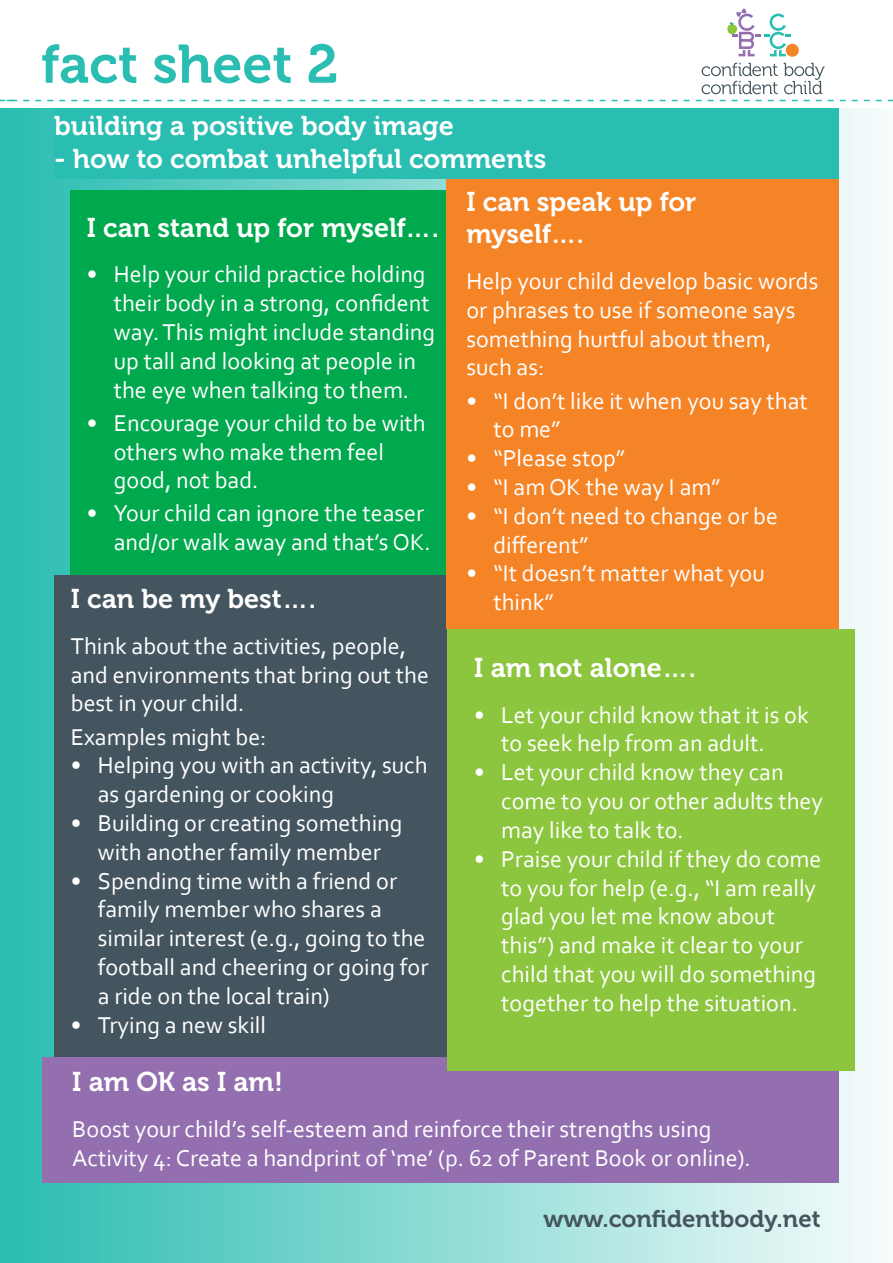
<style>
.page{position:relative;width:893px;height:1263px;background:#fff}
.page>*{position:absolute;margin:0;border:0;box-sizing:border-box;transform-origin:0 0}
.t1{font:54px "Museo 700";color:#2abdb1}
.t2{font:27px/32.4px "Museo 700";color:#fff}
.t3{font:24px/28.8px "Corbel";color:#fff}
.t4{font:24px "Museo 700";color:#45555f}
</style>
<div class="page">
<svg style="left:702px;top:63px;width:76px;height:31px"></svg>
<svg style="left:784px;top:63px;width:40px;height:31px"></svg>
<div style="left:786px;top:44px;width:13px;height:13px;background:#f58427;border-radius:50%"></div>
<svg style="left:727px;top:8px;width:64px;height:48px"></svg>
<svg style="left:0;top:100px;width:893px;height:1px"></svg>
<div style="left:0;top:108px;width:893px;height:1155px;background:linear-gradient(to right,#28b7ab,#f6f9fb)"></div>
<div style="left:54px;top:575px;width:393px;height:481px;background:#45555f"></div>
<div style="left:43px;top:1057px;width:796px;height:125px;background:#936fb0"></div>
<div style="left:447px;top:629px;width:408px;height:442px;background:#8bc63e"></div>
<div style="left:447px;top:179px;width:392px;height:450px;background:#f58427"></div>
<div style="left:71px;top:191px;width:375px;height:384px;background:#00a94e"></div>
<div style="left:54px;top:108px;width:785px;height:71px;background:#2abdb1"></div>
<h1 class="t1" style="left:41px;top:34px;width:298px">fact sheet 2</h1>
<p class="t2" style="left:54px;top:110px;width:401px">building a positive body image</p>
<p class="t2" style="left:54px;top:143px;width:494px">- how to combat unhelpful comments</p>
<p class="t2" style="left:87px;top:211px;width:354px">I can stand up for myself….</p>
<p class="t3" style="left:114px;top:259px;width:323px;text-indent:-27px">• Help your child practice holding their body in a strong, confident way. This might include standing up tall and looking at people in the eye when talking to them.</p>
<p class="t3" style="left:114px;top:408px;width:313px;text-indent:-27px">• Encourage your child to be with others who make them feel good, not bad.</p>
<p class="t3" style="left:87px;top:498px;width:346px;text-align:right">• Your child can ignore the teaser and/or walk away and that’s OK.</p>
<p class="t2" style="left:71px;top:583px;width:247px">I can be my best….</p>
<p class="t3" style="left:71px;top:631px;width:360px">Think about the activities, people, and environments that bring out the best in your child.</p>
<p class="t3" style="left:71px;top:721px;width:197px">Examples might be:</p>
<p class="t3" style="left:98px;top:750px;width:331px;text-indent:-27px">• Helping you with an activity, such as gardening or cooking</p>
<p class="t3" style="left:71px;top:808px;width:333px;text-align:center">• Building or creating something with another family member</p>
<p class="t3" style="left:98px;top:865px;width:332px;text-indent:-27px">• Spending time with a friend or family member who shares a similar interest (e.g., going to the football and cheering or going for a ride on the local train)</p>
<p class="t3" style="left:71px;top:1009px;width:197px">• Trying a new skill</p>
<p class="t2" style="left:466px;top:186px;width:232px">I can speak up for myself….</p>
<p class="t3" style="left:466px;top:266px;width:354px">Help your child develop basic words or phrases to use if someone says something hurtful about them, such as:</p>
<p class="t3" style="left:493px;top:386px;width:316px;text-indent:-27px">• “I don’t like it when you say that to me”</p>
<p class="t3" style="left:466px;top:443px;width:160px">• “Please stop”</p>
<p class="t3" style="left:466px;top:472px;width:256px">• “I am OK the way I am”</p>
<p class="t3" style="left:493px;top:501px;width:286px;text-indent:-27px">• “I don’t need to change or be different”</p>
<p class="t3" style="left:493px;top:558px;width:273px;text-indent:-27px">• “It doesn’t matter what you think”</p>
<p class="t2" style="left:474px;top:652px;width:223px">I am not alone….</p>
<p class="t3" style="left:501px;top:700px;width:309px;text-indent:-27px">• Let your child know that it is ok to seek help from an adult.</p>
<p class="t3" style="left:501px;top:757px;width:323px;text-indent:-27px">• Let your child know they can come to you or other adults they may like to talk to.</p>
<p class="t3" style="left:501px;top:844px;width:321px;text-indent:-27px">• Praise your child if they do come to you for help (e.g., “I am really glad you let me know about this”) and make it clear to your child that you will do something together to help the situation.</p>
<p class="t2" style="left:72px;top:1066px;width:212px">I am OK as I am!</p>
<p class="t3" style="left:72px;top:1114px;width:680px">Boost your child’s self-esteem and reinforce their strengths using<br>Activity 4: Create a handprint of ‘me’ (p. 62 of Parent Book or online).</p>
<p class="t4" style="left:543px;top:1205px;width:279px">www.confidentbody.net</p>
</div>
